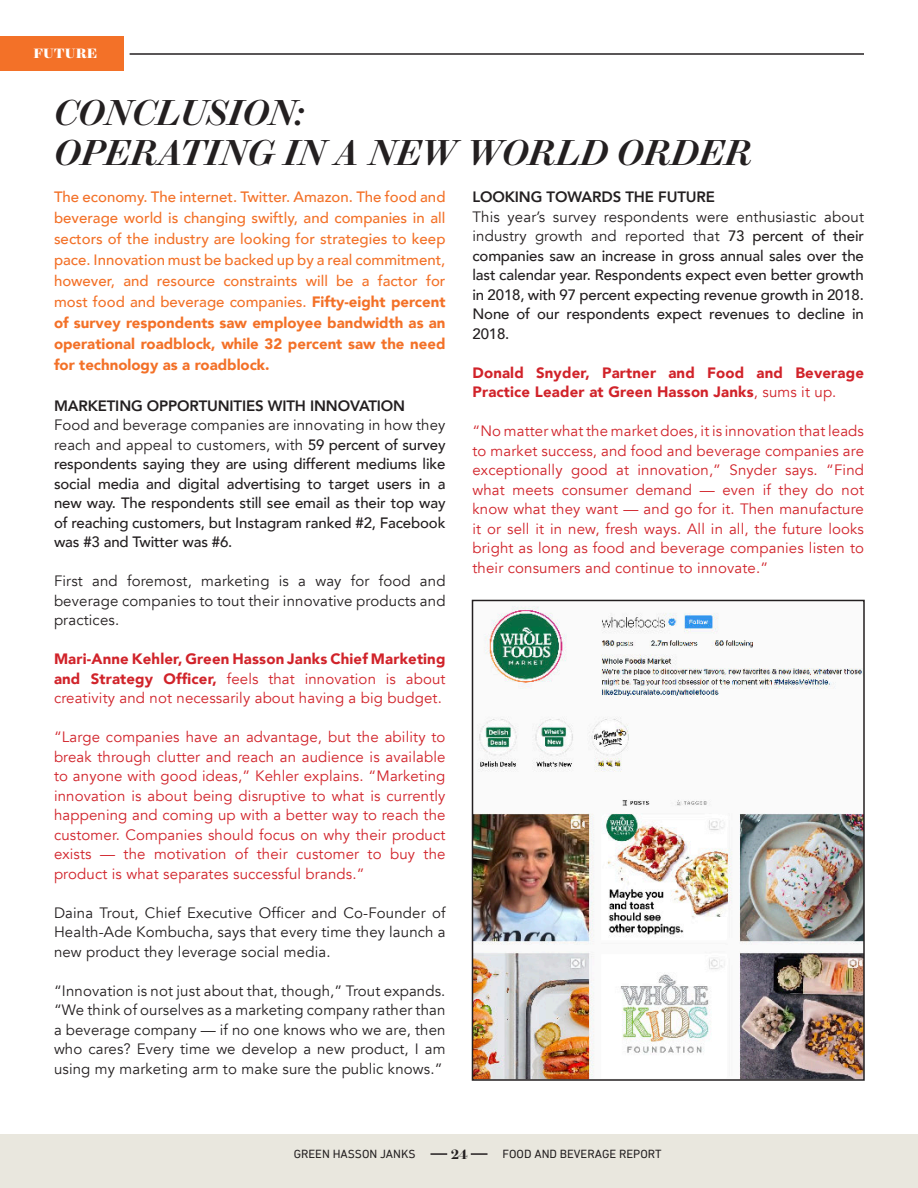
<style>
.page{position:relative;width:918px;height:1188px;background:#fff}
.page>*{position:absolute;margin:0;border:0;box-sizing:border-box;transform-origin:0 0}
.t1{font:italic 500 36px "Brunel Deck";letter-spacing:.015em;color:#231f20}
.t2{font:15px/19.5px "Avenir";letter-spacing:.01em;color:#d1232a;text-align:justify}
.t3{font:500 15px/19.5px "Avenir";letter-spacing:-.01em;color:#231f20;text-align:justify}
.t4{font:15px/19.5px "Avenir";letter-spacing:.01em;color:#231f20;text-align:justify}
.t5{font:500 15px/21px "Avenir";color:#f37128;text-align:justify}
.t6{font:900 15px/19.5px "Avenir";letter-spacing:.01em;color:#d1232a}
.t7{font:800 15px "Avenir";letter-spacing:-.01em;color:#231f20}
.t8{font:700 13.5px "Brunel Deck";letter-spacing:.015em;color:#fff}
.t9{font:600 13.5px "Brunel Deck";color:#231f20}
.t10{font:12px "DIN Next LT Pro";color:#231f20}
.s1{font-weight:900}
.s2{font-weight:400}
</style>
<div class="page">
<div style="left:0;top:1134px;width:918px;height:54px;background:#e9e7de"></div>
<svg style="left:430px;top:1153px;width:17px;height:2px"></svg>
<svg style="left:471px;top:1153px;width:17px;height:2px"></svg>
<div style="left:0;top:36px;width:123px;height:35px;background:#f37128"></div>
<hr style="left:130px;top:53px;width:734px;height:2px;background:#231f20">
<img style="left:475px;top:606px;width:387px;height:472px">
<div style="left:472px;top:600px;width:393px;height:481px;border:2px solid #231f20"></div>
<p class="t8" style="left:34px;top:46px;width:65px">FUTURE</p>
<p class="t1" style="left:54px;top:92px;width:252px">CONCLUSION:</p>
<p class="t1" style="left:54px;top:132px;width:699px">OPERATING IN A NEW WORLD ORDER</p>
<p class="t5" style="left:54px;top:186px;width:393px">The economy. The internet. Twitter. Amazon. The food and beverage world is changing swiftly, and companies in all sectors of the industry are looking for strategies to keep pace. Innovation must be backed up by a real commitment, however, and resource constraints will be a factor for most food and beverage companies. <span class="s1">Fifty-eight percent of survey respondents saw employee bandwidth as an operational roadblock, while 32 percent saw the need for technology as a roadblock.</span></p>
<p class="t7" style="left:54px;top:394px;width:353px">MARKETING OPPORTUNITIES WITH INNOVATION</p>
<p class="t3" style="left:54px;top:414px;width:393px"><span class="s2">Food and beverage companies are innovating in how they reach and appeal to customers, with</span> 59 percent of survey respondents saying they are using different mediums like social media and digital advertising to target users in a new way. The respondents still see email as their top way of reaching customers, but Instagram ranked #2, Facebook was #3 and Twitter was #6.</p>
<p class="t4" style="left:54px;top:572px;width:393px">First and foremost, marketing is a way for food and beverage companies to tout their innovative products and practices.</p>
<p class="t2" style="left:54px;top:650px;width:393px"><span class="s1">Mari-Anne Kehler, Green Hasson Janks Chief Marketing and Strategy Officer,</span> feels that innovation is about creativity and not necessarily about having a big budget.</p>
<p class="t2" style="left:54px;top:728px;width:393px">“Large companies have an advantage, but the ability to break through clutter and reach an audience is available to anyone with good ideas,” Kehler explains. “Marketing innovation is about being disruptive to what is currently happening and coming up with a better way to reach the customer. Companies should focus on why their product exists — the motivation of their customer to buy the product is what separates successful brands.”</p>
<p class="t4" style="left:54px;top:903px;width:393px">Daina Trout, Chief Executive Officer and Co-Founder of Health-Ade Kombucha, says that every time they launch a new product they leverage social media.</p>
<p class="t4" style="left:54px;top:981px;width:393px">“Innovation is not just about that, though,” Trout expands. “We think of ourselves as a marketing company rather than a beverage company — if no one knows who we are, then who cares? Every time we develop a new product, I am using my marketing arm to make sure the public knows.”</p>
<p class="t7" style="left:472px;top:185px;width:244px">LOOKING TOWARDS THE FUTURE</p>
<p class="t3" style="left:472px;top:206px;width:393px"><span class="s2">This year’s survey respondents were enthusiastic about industry growth and reported that</span> 73 percent of their companies saw an increase in gross annual sales over the last calendar year. Respondents expect even better growth in 2018, with 97 percent expecting revenue growth in 2018.<br>None of our respondents expect revenues to decline in 2018.</p>
<p class="t6" style="left:472px;top:362px;width:393px">Donald Snyder, Partner and Food and Beverage<br>Practice Leader at Green Hasson Janks<span class="s2">, sums it up.</span></p>
<p class="t2" style="left:472px;top:422px;width:393px">“No matter what the market does, it is innovation that leads to market success, and food and beverage companies are exceptionally good at innovation,” Snyder says. “Find what meets consumer demand — even if they do not know what they want — and go for it. Then manufacture it or sell it in new, fresh ways. All in all, the future looks bright as long as food and beverage companies listen to their consumers and continue to innovate.”</p>
<p class="t10" style="left:294px;top:1147px;width:123px">GREEN HASSON JANKS</p>
<p class="t9" style="left:451px;top:1147px;width:18px">24</p>
<p class="t10" style="left:503px;top:1147px;width:161px">FOOD AND BEVERAGE REPORT</p>
</div>
